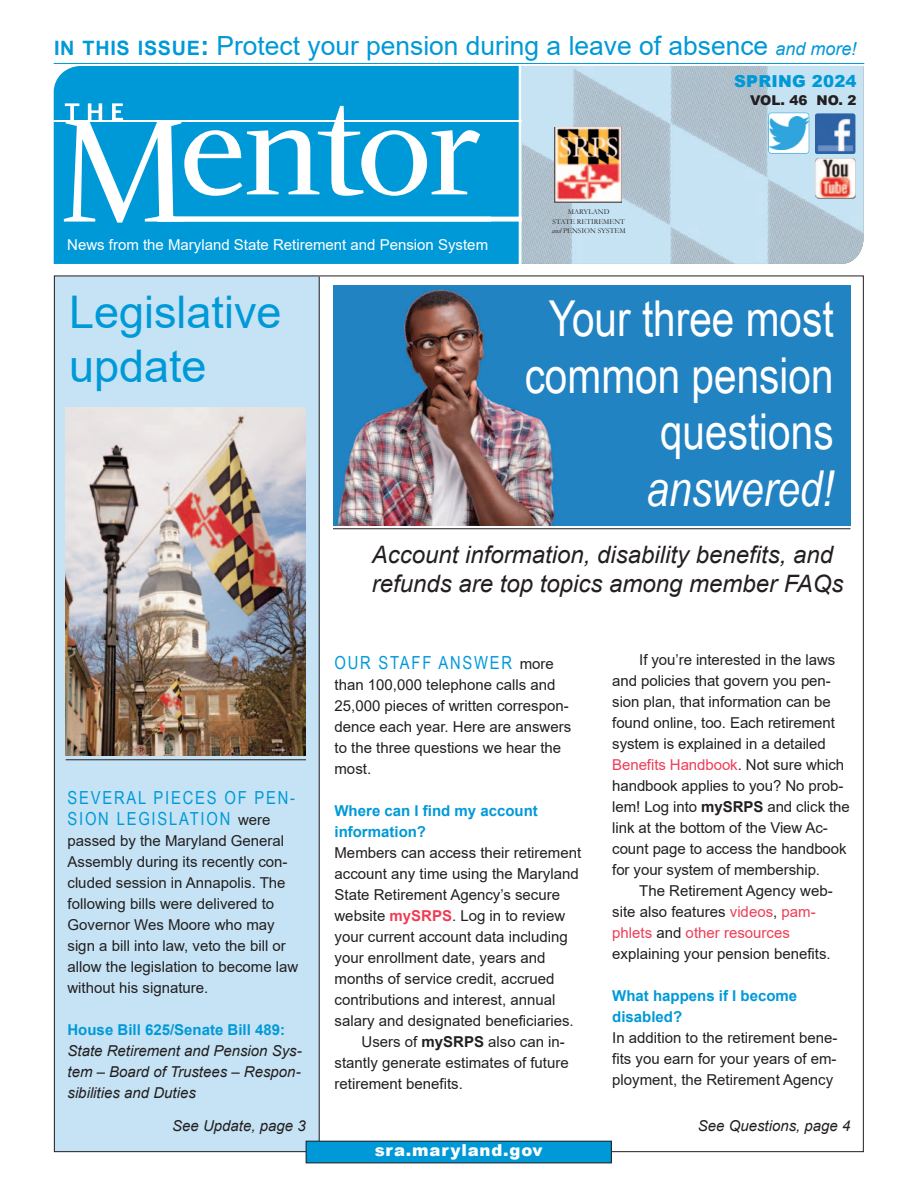
<style>
.page{position:relative;width:918px;height:1188px;background:#fff}
.page>*{position:absolute;margin:0;border:0;box-sizing:border-box;transform-origin:0 0}
.t1{font:49.5px/56.4px "Arial Narrow";color:#fff;text-align:center}
.t2{font:italic 49.5px "Arial Narrow";color:#fff}
.t3{font:45px/54px "Arial";color:#0099d8}
.t4{font:26.4px "Arial";color:#0099d8}
.t5{font:italic 24px "Arial";color:#231f20}
.t6{font:18px/21px "Arial Narrow";letter-spacing:.1em;color:#0099d8}
.t7{font:900 16.5px "Arial";letter-spacing:.05em;color:#fff}
.t8{font:900 16.5px "Arial";letter-spacing:.015em;color:#0099d8}
.t9{font:15px/21px "Arial";color:#231f20}
.t10{font:italic 15px/21px "Arial";color:#231f20}
.t11{font:700 15px "Arial";color:#0099d8}
.t12{font:15px "Arial";color:#fff}
.t13{font:900 13.5px "Arial";color:#231f20}
.t14{font:7.5px "Garamond";color:#231f20}
.s1{font-weight:700;font-size:19.8px}
.s2{font-weight:700}
.s3{font-style:italic;font-size:18px}
.s4{font-style:italic}
.s5{color:#ee3d56}
.s6{font-family:"Arial";font-size:15px;color:#231f20}
.s7{font-weight:700;color:#ee3d56}
.s8{font-weight:700;font-style:normal;color:#0099d8}
</style>
<div class="page">
<div style="left:54px;top:276px;width:265px;height:876px;background:#c5e3f4"></div>
<hr style="left:319px;top:277px;width:1px;height:872px;background:#231f20">
<img style="left:522px;top:66px;width:342px;height:198px">
<div style="left:54px;top:66px;width:465px;height:198px;background:#0099d8"></div>
<svg style="left:64px;top:103px;width:416px;height:120px"></svg>
<hr style="left:54px;top:120px;width:468px;height:2px;background:#fff">
<div style="left:158px;top:217px;width:364px;height:5px;background:#fff"></div>
<img style="left:554px;top:127px;width:68px;height:76px">
<div style="left:60px;top:231px;width:438px;height:29px;background:#0099d8"></div>
<img style="left:815px;top:114px;width:40px;height:40px;border-radius:3px">
<div style="left:769px;top:113px;width:40px;height:40px;background:#fff;border-radius:3px"></div>
<img style="left:770px;top:117px;width:37px;height:33px">
<div style="left:768px;top:113px;width:41px;height:41px;border:1px solid #0099d8;border-radius:3px"></div>
<img style="left:815px;top:158px;width:41px;height:41px;border-radius:3px">
<hr style="left:54px;top:63px;width:810px;height:1px;background:#0099d8">
<div style="left:306px;top:1141px;width:305px;height:22px;background:#0099d8"></div>
<img style="left:333px;top:286px;width:517px;height:239px">
<hr style="left:333px;top:528px;width:517px;height:1px;background:#231f20">
<hr style="left:66px;top:759px;width:240px;height:1px;background:#231f20">
<img style="left:66px;top:407px;width:240px;height:349px">
<p class="t4" style="left:54px;top:31px;width:804px"><span class="s1">IN THIS ISSUE</span><span class="s2">:</span> Protect your pension during a leave of absence <span class="s3">and more!</span></p>
<p class="t8" style="left:734px;top:69px;width:124px">SPRING 2024</p>
<p class="t13" style="left:750px;top:90px;width:108px">VOL. 46 NO. 2</p>
<p class="t12" style="left:67px;top:236px;width:422px">News from the Maryland State Retirement and Pension System</p>
<p class="t3" style="left:69px;top:285px;width:214px">Legislative update</p>
<p class="t14" style="left:568px;top:207px;width:43px">MARYLAND</p>
<p class="t14" style="left:553px;top:217px;width:74px">STATE RETIREMENT</p>
<p class="t14" style="left:552px;top:227px;width:75px"><span class="s4">and</span> PENSION SYSTEM</p>
<p class="t1" style="left:525px;top:290px;width:311px">Your three most common pension</p>
<p class="t1" style="left:660px;top:403px;width:175px">questions</p>
<p class="t2" style="left:647px;top:459px;width:189px">answered!</p>
<p class="t5" style="left:372px;top:541px;width:463px">Account information, disability benefits, and</p>
<p class="t5" style="left:372px;top:570px;width:473px">refunds are top topics among member FAQs</p>
<p class="t9" style="left:612px;top:650px;width:239px;text-indent:27px">If you’re interested in the laws and policies that govern you pen&shy;sion plan, that information can be found online, too. Each retirement system is explained in a detailed <span class="s5">Benefits Handbook</span>. Not sure which handbook applies to you? No prob&shy;lem! Log into <span class="s2">mySRPS</span> and click the link at the bottom of the View Ac&shy;count page to access the handbook for your system of membership.</p>
<p class="t9" style="left:612px;top:881px;width:222px;text-indent:27px">The Retirement Agency web&shy;site also features <span class="s5">videos</span>, <span class="s5">pam&shy;phlets</span> and <span class="s5">other resources </span>explaining your pension benefits.</p>
<p class="t11" style="left:612px;top:988px;width:187px">What happens if I become</p>
<p class="t11" style="left:612px;top:1009px;width:72px">disabled?</p>
<p class="t9" style="left:612px;top:1028px;width:227px;text-align:justify">In addition to the retirement bene&shy;fits you earn for your years of em&shy;ployment, the Retirement Agency</p>
<p class="t6" style="left:334px;top:652px;width:221px">OUR STAFF ANSWER <span class="s6">more</span></p>
<p class="t9" style="left:335px;top:674px;width:238px">than 100,000 telephone calls and<br>25,000 pieces of written correspon&shy;dence each year. Here are answers to the three questions we hear the most.</p>
<p class="t11" style="left:334px;top:802px;width:205px">Where can I find my account</p>
<p class="t11" style="left:334px;top:823px;width:93px">information?</p>
<p class="t9" style="left:334px;top:842px;width:248px">Members can access their retirement account any time using the Maryland State Retirement Agency’s secure website <span class="s7">mySRPS</span>. Log in to review your current account data including your enrollment date, years and months of service credit, accrued contributions and interest, annual salary and designated beneficiaries.</p>
<p class="t9" style="left:335px;top:1031px;width:236px;text-indent:27px">Users of <span class="s2">mySRPS</span> also can in&shy;stantly generate estimates of future retirement benefits.</p>
<p class="t6" style="left:67px;top:787px;width:229px">SEVERAL PIECES OF PEN-<br>SION LEGISLATION <span class="s6">were</span></p>
<p class="t9" style="left:68px;top:831px;width:232px">passed by the Maryland General<br>Assembly during its recently con&shy;cluded session in Annapolis. The following bills were delivered to<br>Governor Wes Moore who may sign a bill into law, veto the bill or allow the legislation to become law without his signature.</p>
<p class="t10" style="left:68px;top:1020px;width:236px"><span class="s8">House Bill 625/Senate Bill 489:<br></span>State Retirement and Pension Sys&shy;tem – Board of Trustees – Respon&shy;sibilities and Duties</p>
<p class="t10" style="left:172px;top:1115px;width:135px">See Update, page 3</p>
<p class="t10" style="left:698px;top:1115px;width:154px">See Questions, page 4</p>
<p class="t7" style="left:375px;top:1138px;width:169px">sra.maryland.gov</p>
</div>
